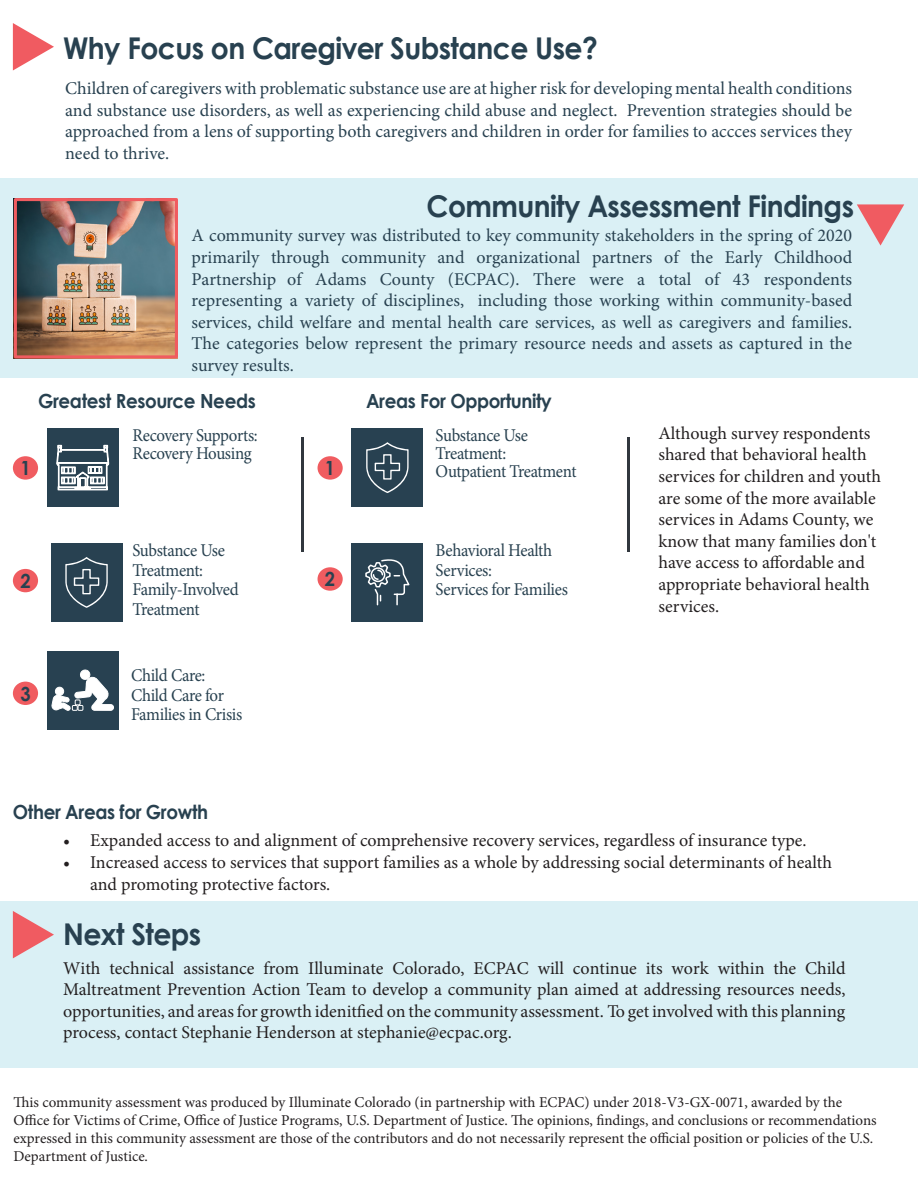
<style>
.page{position:relative;width:918px;height:1188px;background:#fff}
.page>*{position:absolute;margin:0;border:0;box-sizing:border-box;transform-origin:0 0}
.t1{font:700 30px "Century Gothic";letter-spacing:-.02em;color:#284150;scale:.94 1}
.t2{font:700 19.5px "Century Gothic";letter-spacing:-.02em;color:#284150;scale:.94 1}
.t3{font:18px/21.6px "Minion Pro";letter-spacing:-.015em;color:#284150;text-align:justify}
.t4{font:18px/21.6px "Minion Pro";color:#231f20}
.t5{font:18px/19.5px "Minion Pro";letter-spacing:-.015em;color:#284150;scale:.94 1}
.t6{font:15px/18px "Minion Pro";color:#231f20}
</style>
<div class="page">
<div style="left:0;top:902px;width:918px;height:166px;background:#daf0f5"></div>
<div style="left:0;top:178px;width:918px;height:200px;background:#daf0f5"></div>
<svg style="left:13px;top:23px;width:41px;height:48px"></svg>
<img style="left:18px;top:202px;width:156px;height:152px">
<div style="left:14px;top:198px;width:164px;height:160px;border:3px solid #f05c60"></div>
<svg style="left:857px;top:204px;width:47px;height:42px"></svg>
<svg style="left:13px;top:911px;width:41px;height:47px"></svg>
<hr style="left:301px;top:437px;width:3px;height:115px;background:#31373e">
<div style="left:13px;top:456px;width:25px;height:24px;background:#f05c60;border-radius:50%"></div>
<div style="left:13px;top:569px;width:25px;height:23px;background:#f05c60;border-radius:50%"></div>
<div style="left:13px;top:682px;width:25px;height:23px;background:#f05c60;border-radius:50%"></div>
<div style="left:318px;top:456px;width:25px;height:24px;background:#f05c60;border-radius:50%"></div>
<div style="left:318px;top:567px;width:25px;height:24px;background:#f05c60;border-radius:50%"></div>
<div style="left:47px;top:428px;width:71px;height:79px;background:#284151"></div>
<svg style="left:56px;top:444px;width:54px;height:47px"></svg>
<div style="left:352px;top:428px;width:71px;height:79px;background:#284151"></div>
<svg style="left:366px;top:442px;width:43px;height:51px"></svg>
<div style="left:51px;top:543px;width:71px;height:79px;background:#284151"></div>
<svg style="left:65px;top:557px;width:43px;height:51px"></svg>
<div style="left:47px;top:651px;width:71px;height:79px;background:#284151"></div>
<svg style="left:51px;top:669px;width:63px;height:42px"></svg>
<div style="left:352px;top:543px;width:71px;height:79px;background:#284151"></div>
<svg style="left:365px;top:559px;width:45px;height:47px"></svg>
<hr style="left:627px;top:437px;width:3px;height:115px;background:#31373e">
<p class="t1" style="left:63px;top:25px;width:570px">Why Focus on Caregiver Substance Use?</p>
<p class="t3" style="left:65px;top:78px;width:788px">Children of caregivers with problematic substance use are at higher risk for developing mental health conditions and substance use disorders, as well as experiencing child abuse and neglect. Prevention strategies should be approached from a lens of supporting both caregivers and children in order for families to accces services they need to thrive.</p>
<p class="t1" style="left:427px;top:183px;width:456px">Community Assessment Findings</p>
<p class="t3" style="left:191px;top:225px;width:662px">A community survey was distributed to key community stakeholders in the spring of 2020 primarily through community and organizational partners of the Early Childhood Partnership of Adams County (ECPAC). There were a total of 43 respondents representing a variety of disciplines, including those working within community-based services, child welfare and mental health care services, as well as caregivers and families.<br>The categories below represent the primary resource needs and assets as captured in the survey results.</p>
<p class="t2" style="left:20px;top:453px;width:12px">1</p>
<p class="t2" style="left:38px;top:386px;width:233px">Greatest Resource Needs</p>
<p class="t2" style="left:366px;top:386px;width:199px">Areas For Opportunity</p>
<p class="t5" style="left:133px;top:426px;width:135px">Recovery Supports:</p>
<p class="t5" style="left:133px;top:444px;width:128px">Recovery Housing</p>
<p class="t2" style="left:325px;top:453px;width:12px">1</p>
<p class="t5" style="left:436px;top:427px;width:151px;line-height:18px">Substance Use<br>Treatment:<br>Outpatient Treatment</p>
<p class="t2" style="left:20px;top:566px;width:12px">2</p>
<p class="t2" style="left:20px;top:679px;width:12px">3</p>
<p class="t5" style="left:133px;top:541px;width:115px">Substance Use<br>Treatment:<br>Family-Involved<br>Treatment</p>
<p class="t5" style="left:131px;top:666px;width:120px">Child Care:<br>Child Care for<br>Families in Crisis</p>
<p class="t2" style="left:325px;top:564px;width:12px">2</p>
<p class="t5" style="left:436px;top:541px;width:142px">Behavioral Health<br>Services:<br>Services for Families</p>
<p class="t2" style="left:13px;top:797px;width:209px">Other Areas for Growth</p>
<p class="t4" style="left:658px;top:422px;width:224px">Although survey respondents shared that behavioral health services for children and youth are some of the more available services in Adams County, we know that many families don't have access to affordable and appropriate behavioral health services.</p>
<p class="t4" style="left:63px;top:830px;width:745px">• Expanded access to and alignment of comprehensive recovery services, regardless of insurance type.</p>
<p class="t4" style="left:90px;top:851px;width:743px;text-indent:-27px">• Increased access to services that support families as a whole by addressing social determinants of health and promoting protective factors.</p>
<p class="t1" style="left:63px;top:911px;width:148px">Next Steps</p>
<p class="t4" style="left:63px;top:957px;width:784px;text-align:justify">With technical assistance from Illuminate Colorado, ECPAC will continue its work within the Child Maltreatment Prevention Action Team to develop a community plan aimed at addressing resources needs, opportunities, and areas for growth idenitfied on the community assessment. To get involved with this planning process, contact Stephanie Henderson at stephanie@ecpac.org.</p>
<p class="t6" style="left:14px;top:1093px;width:865px">This community assessment was produced by Illuminate Colorado (in partnership with ECPAC) under 2018-V3-GX-0071, awarded by the Office for Victims of Crime, Office of Justice Programs, U.S. Department of Justice. The opinions, findings, and conclusions or recommendations expressed in this community assessment are those of the contributors and do not necessarily represent the official position or policies of the U.S.<br>Department of Justice.</p>
</div>
